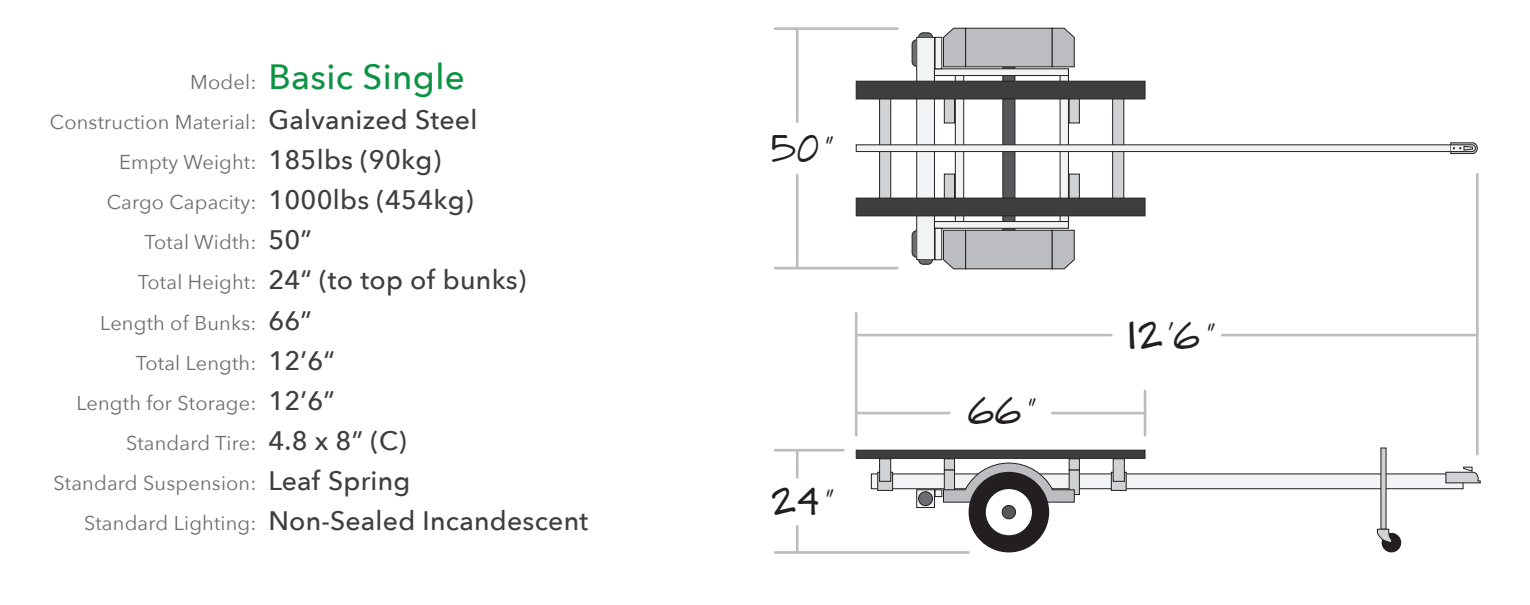
<style>
.page{position:relative;width:1530px;height:605px;background:#fff}
.page>*{position:absolute;margin:0;border:0;box-sizing:border-box;transform-origin:0 0}
.t1{font:36.5px "Draftsman";letter-spacing:.05em;color:#231f20}
.t2{font:500 35px "Avenir Next";letter-spacing:.01em;color:#0d9344}
.t3{font:500 26.75px/40px "Avenir Next";letter-spacing:.01em;color:#3e3e3f}
.t4{font:20px/40px "Avenir Next";letter-spacing:.01em;color:#6c6d70;text-align:right}
</style>
<div class="page">
<div style="left:871px;top:473px;width:593px;height:16px;background:#f2f3f4;border:1px solid #231f20"></div>
<svg style="left:916px;top:489px;width:19px;height:19px"></svg>
<div style="left:935px;top:489px;width:7px;height:8px;background:#f2f3f4;border:1px solid #231f20"></div>
<div style="left:856px;top:450px;width:289px;height:9px;background:#3e3e3f;border:1px solid #231f20"></div>
<div style="left:877px;top:472px;width:16px;height:19px;background:#d1d2d4;border:1px solid #231f20"></div>
<div style="left:1111px;top:472px;width:16px;height:19px;background:#d1d2d4;border:1px solid #231f20"></div>
<div style="left:944px;top:458px;width:11px;height:13px;background:#d1d2d4;border:1px solid #231f20"></div>
<div style="left:1069px;top:458px;width:11px;height:13px;background:#d1d2d4;border:1px solid #231f20"></div>
<div style="left:1069px;top:470px;width:11px;height:25px;background:#d1d2d4;border:1px solid #231f20"></div>
<div style="left:1113px;top:458px;width:12px;height:24px;background:#d1d2d4;border:1px solid #231f20"></div>
<div style="left:879px;top:458px;width:12px;height:24px;background:#d1d2d4;border:1px solid #231f20"></div>
<svg style="left:943px;top:463px;width:132px;height:40px"></svg>
<div style="left:969px;top:472px;width:80px;height:80px;background:#231f20;border-radius:50%"></div>
<div style="left:986px;top:489px;width:46px;height:46px;background:#fff;border-radius:50%"></div>
<div style="left:1002px;top:505px;width:14px;height:14px;background:#57585a;border-radius:50%"></div>
<div style="left:1002px;top:505px;width:14px;height:14px;border:1px solid #231f20;border-radius:50%"></div>
<svg style="left:1380px;top:448px;width:7px;height:82px"></svg>
<div style="left:1382px;top:533px;width:19px;height:19px;background:#231f20;border-radius:50%"></div>
<svg style="left:1377px;top:528px;width:15px;height:16px"></svg>
<div style="left:919px;top:492px;width:13px;height:14px;background:#6c6d70;border-radius:50%"></div>
<div style="left:918px;top:491px;width:15px;height:15px;border:1px solid #231f20;border-radius:50%"></div>
<svg style="left:1445px;top:466px;width:36px;height:18px"></svg>
<div style="left:916px;top:37px;width:19px;height:115px;background:#f2f3f4;border:1px solid #231f20"></div>
<svg style="left:911px;top:32px;width:22px;height:35px"></svg>
<div style="left:1002px;top:53px;width:13px;height:96px;background:#57585a;border:1px solid #231f20"></div>
<div style="left:1112px;top:92px;width:12px;height:57px;background:#d1d2d4;border:1px solid #231f20"></div>
<div style="left:879px;top:92px;width:12px;height:57px;background:#d1d2d4;border:1px solid #231f20"></div>
<div style="left:944px;top:92px;width:11px;height:31px;background:#d1d2d4;border:1px solid #231f20"></div>
<div style="left:1069px;top:92px;width:11px;height:31px;background:#d1d2d4;border:1px solid #231f20"></div>
<div style="left:955px;top:72px;width:9px;height:77px;background:#f2f3f4;border:1px solid #231f20"></div>
<div style="left:1060px;top:72px;width:9px;height:77px;background:#f2f3f4;border:1px solid #231f20"></div>
<div style="left:934px;top:68px;width:135px;height:8px;background:#f2f3f4;border:1px solid #231f20"></div>
<div style="left:935px;top:37px;width:7px;height:32px;background:#f2f3f4"></div>
<div style="left:856px;top:81px;width:289px;height:18px;background:#3e3e3f;border:1px solid #231f20"></div>
<div style="left:965px;top:28px;width:88px;height:39px;background:#bcbdc0;border:1px solid #231f20"></div>
<svg style="left:1051px;top:27px;width:24px;height:41px"></svg>
<svg style="left:943px;top:27px;width:23px;height:41px"></svg>
<div style="left:916px;top:145px;width:19px;height:115px;background:#f2f3f4;border:1px solid #231f20"></div>
<svg style="left:911px;top:230px;width:22px;height:35px"></svg>
<div style="left:1002px;top:148px;width:13px;height:96px;background:#57585a;border:1px solid #231f20"></div>
<div style="left:955px;top:148px;width:9px;height:77px;background:#f2f3f4;border:1px solid #231f20"></div>
<div style="left:1060px;top:148px;width:9px;height:77px;background:#f2f3f4;border:1px solid #231f20"></div>
<div style="left:934px;top:221px;width:135px;height:8px;background:#f2f3f4;border:1px solid #231f20"></div>
<div style="left:935px;top:228px;width:7px;height:32px;background:#f2f3f4"></div>
<div style="left:965px;top:230px;width:88px;height:39px;background:#bcbdc0;border:1px solid #231f20"></div>
<svg style="left:1051px;top:229px;width:24px;height:41px"></svg>
<svg style="left:943px;top:229px;width:23px;height:41px"></svg>
<div style="left:879px;top:148px;width:12px;height:57px;background:#d1d2d4;border:1px solid #231f20"></div>
<div style="left:1112px;top:148px;width:12px;height:57px;background:#d1d2d4;border:1px solid #231f20"></div>
<div style="left:944px;top:174px;width:11px;height:31px;background:#d1d2d4;border:1px solid #231f20"></div>
<div style="left:1069px;top:174px;width:11px;height:31px;background:#d1d2d4;border:1px solid #231f20"></div>
<div style="left:856px;top:198px;width:289px;height:18px;background:#3e3e3f;border:1px solid #231f20"></div>
<div style="left:856px;top:144px;width:597px;height:8px;background:#f2f3f4;border:1px solid #231f20"></div>
<hr style="left:855px;top:313px;width:3px;height:122px;background:#bcbdc0">
<hr style="left:1144px;top:391px;width:2px;height:44px;background:#bcbdc0">
<hr style="left:1476px;top:174px;width:3px;height:280px;background:#bcbdc0">
<hr style="left:856px;top:334px;width:255px;height:2px;background:#bcbdc0">
<hr style="left:856px;top:412px;width:93px;height:2px;background:#bcbdc0">
<hr style="left:1052px;top:412px;width:93px;height:2px;background:#bcbdc0">
<hr style="left:775px;top:27px;width:122px;height:3px;background:#bcbdc0">
<hr style="left:775px;top:267px;width:122px;height:2px;background:#bcbdc0">
<hr style="left:796px;top:175px;width:3px;height:93px;background:#bcbdc0">
<hr style="left:796px;top:29px;width:3px;height:93px;background:#bcbdc0">
<hr style="left:775px;top:449px;width:68px;height:3px;background:#bcbdc0">
<hr style="left:775px;top:551px;width:194px;height:3px;background:#bcbdc0">
<hr style="left:796px;top:526px;width:3px;height:26px;background:#bcbdc0">
<hr style="left:796px;top:450px;width:3px;height:28px;background:#bcbdc0">
<hr style="left:1222px;top:334px;width:255px;height:2px;background:#bcbdc0">
<svg style="left:1450px;top:142px;width:28px;height:12px"></svg>
<p class="t4" style="left:50px;top:62px;width:208px">Model:<br>Construction Material:<br>Empty Weight:<br>Cargo Capacity:<br>Total Width:<br>Total Height:<br>Length of Bunks:<br>Total Length:<br>Length for Storage:<br>Standard Tire:<br>Standard Suspension:<br>Standard Lighting:</p>
<h2 class="t2" style="left:268px;top:56px;width:198px">Basic Single</h2>
<h3 class="t3" style="left:268px;top:100px;width:322px">Galvanized Steel<br>185lbs (90kg)<br>1000lbs (454kg)<br>50”<br>24“ (to top of bunks)<br>66”<br>12’6“<br>12’6”<br>4.8 x 8” (C)<br>Leaf Spring<br>Non-Sealed Incandescent</h3>
<h1 class="t1" style="left:772px;top:128px;width:61px">50”</h1>
<h1 class="t1" style="left:772px;top:481px;width:62px">24”</h1>
<h1 class="t1" style="left:969px;top:390px;width:67px">66”</h1>
<h1 class="t1" style="left:1128px;top:315px;width:87px">12’6”</h1>
</div>
